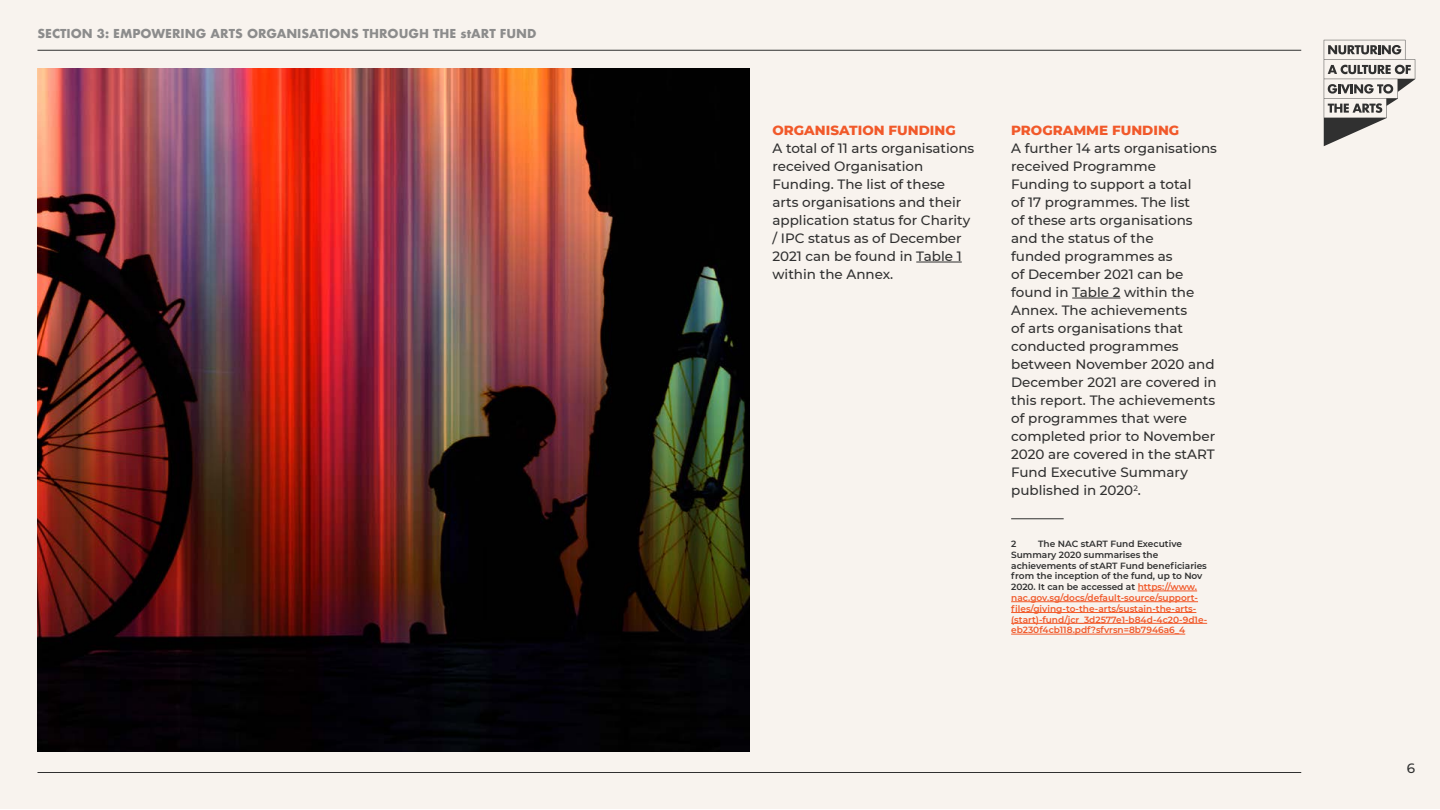
<style>
.page{position:relative;width:1440px;height:810px;background:#fff}
.page>*{position:absolute;margin:0;border:0;box-sizing:border-box;transform-origin:0 0}
.t1{font:500 13.5px/18px "Montserrat";color:#303030}
.t2{font:800 13.5px "Montserrat";color:#f1592a}
.t3{font:700 12px "Futura";color:#8c8c8c}
.t4{font:600 9px/10.8px "Montserrat";color:#f1592a}
.t5{font:600 9px "Montserrat";color:#303030}
.s1{color:#303030}
</style>
<div class="page">
<div style="left:0;top:0;width:1440px;height:809px;background:#f8f3ee"></div>
<hr style="left:916px;top:262px;width:46px;height:1px;background:#303030">
<hr style="left:1072px;top:298px;width:48px;height:1px;background:#303030">
<hr style="left:1138px;top:591px;width:59px;height:1px;background:#f1592a">
<hr style="left:1011px;top:601px;width:187px;height:1px;background:#f1592a">
<hr style="left:1011px;top:612px;width:185px;height:1px;background:#f1592a">
<hr style="left:1011px;top:623px;width:196px;height:1px;background:#f1592a">
<hr style="left:1011px;top:634px;width:174px;height:1px;background:#f1592a">
<img style="left:38px;top:68px;width:712px;height:684px">
<hr style="left:1011px;top:518px;width:53px;height:1px;background:#303030">
<svg style="left:1324px;top:40px;width:91px;height:106px"></svg>
<hr style="left:38px;top:50px;width:1263px;height:1px;background:#303030">
<hr style="left:38px;top:772px;width:1263px;height:1px;background:#303030">
<p class="t3" style="left:38px;top:24px;width:501px">SECTION 3: EMPOWERING ARTS ORGANISATIONS THROUGH THE stART FUND</p>
<p class="t2" style="left:772px;top:120px;width:185px">ORGANISATION FUNDING</p>
<p class="t1" style="left:772px;top:139px;width:203px">A total of 11 arts organisations received Organisation<br>Funding. The list of these arts organisations and their application status for Charity / IPC status as of December<br>2021 can be found in Table 1 within the Annex.</p>
<p class="t2" style="left:1011px;top:120px;width:170px">PROGRAMME FUNDING</p>
<p class="t1" style="left:1011px;top:139px;width:207px">A further 14 arts organisations received Programme<br>Funding to support a total<br>of 17 programmes. The list<br>of these arts organisations and the status of the<br>funded programmes as<br>of December 2021 can be found in Table 2 within the<br>Annex. The achievements<br>of arts organisations that conducted programmes between November 2020 and<br>December 2021 are covered in this report. The achievements of programmes that were completed prior to November<br>2020 are covered in the stART<br>Fund Executive Summary published in 2020<sup>2</sup>.</p>
<p class="t4" style="left:1011px;top:538px;width:197px;text-indent:27px"><span class="s1">The NAC stART Fund Executive Summary 2020 summarises the achievements of stART Fund beneficiaries from the inception of the fund, up to Nov 2020. It can be accessed at</span> https://www. nac.gov.sg/docs/default-source/support&shy;files/giving-to-the-arts/sustain-the-arts-(start)-fund/jcr_3d2577e1-b84d-4c20-9d1e&shy;eb230f4cb118.pdf?sfvrsn=8b7946a6_4</p>
<p class="t5" style="left:1011px;top:537px;width:7px">2</p>
<p class="t1" style="left:1407px;top:758px;width:10px">6</p>
</div>
